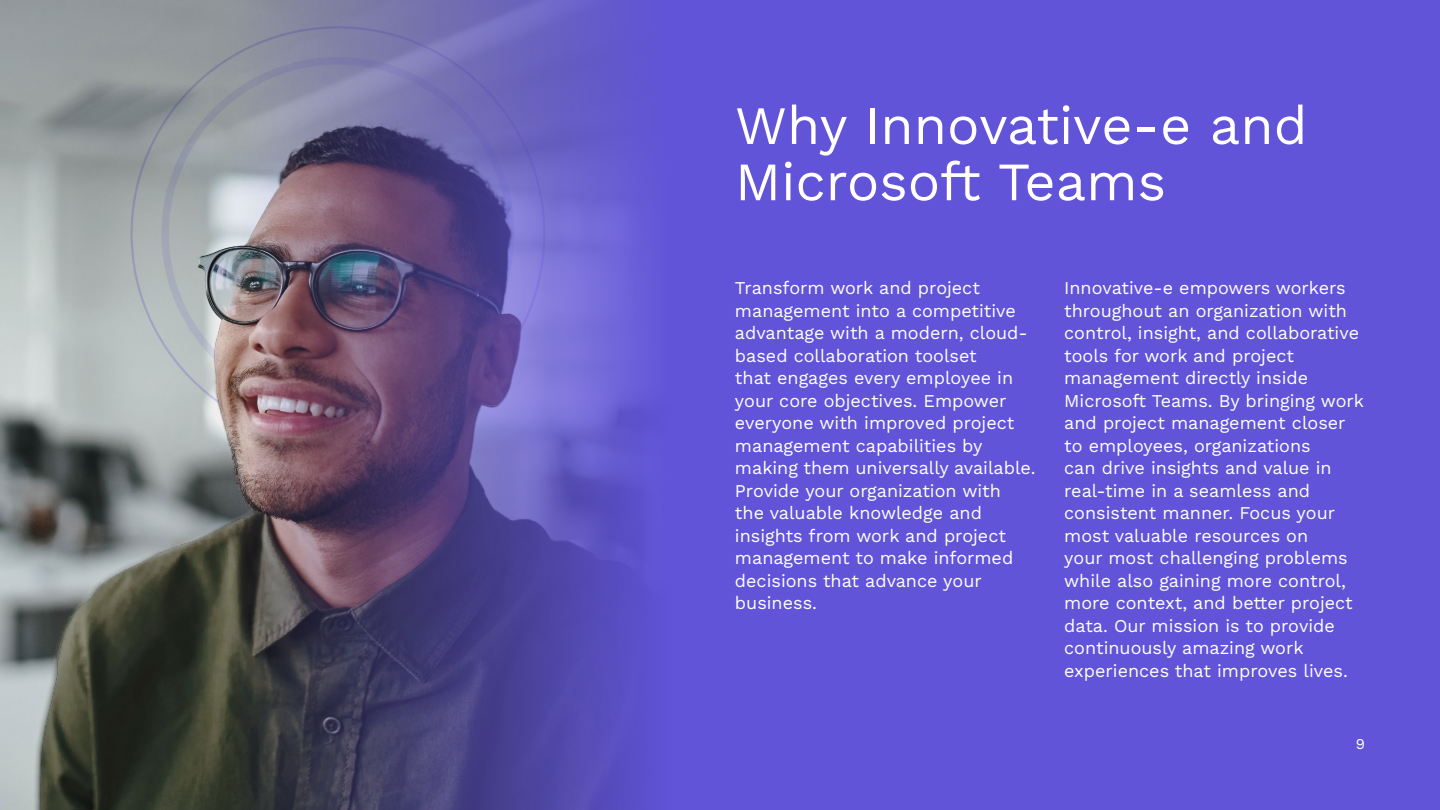
<style>
.page{position:relative;width:1440px;height:810px;background:#fff}
.page>*{position:absolute;margin:0;border:0;box-sizing:border-box;transform-origin:0 0}
.t1{font:54px/56.2px "Work Sans";color:#fff}
.t2{font:18px/22.5px "Work Sans";color:#fff}
.t3{font:15px "Work Sans";color:#fff}
</style>
<div class="page">
<img style="left:0;top:0;width:213px;height:809px">
<img style="left:213px;top:0;width:463px;height:810px">
<div style="left:676px;top:0;width:764px;height:810px;background:#6154d9"></div>
<h1 class="t1" style="left:735px;top:95px;width:574px">Why Innovative-e and<br>Microsoft Teams</h1>
<p class="t2" style="left:735px;top:276px;width:302px">Transform work and project management into a competitive advantage with a modern, cloud&shy;based collaboration toolset<br>that engages every employee in your core objectives. Empower everyone with improved project management capabilities by making them universally available.<br>Provide your organization with<br>the valuable knowledge and insights from work and project management to make informed decisions that advance your business.</p>
<p class="t2" style="left:1064px;top:276px;width:301px">Innovative-e empowers workers throughout an organization with control, insight, and collaborative tools for work and project management directly inside<br>Microsoft Teams. By bringing work and project management closer to employees, organizations<br>can drive insights and value in real-time in a seamless and consistent manner. Focus your most valuable resources on<br>your most challenging problems while also gaining more control, more context, and better project data. Our mission is to provide continuously amazing work experiences that improves lives.</p>
<p class="t3" style="left:1356px;top:732px;width:11px">9</p>
</div>
